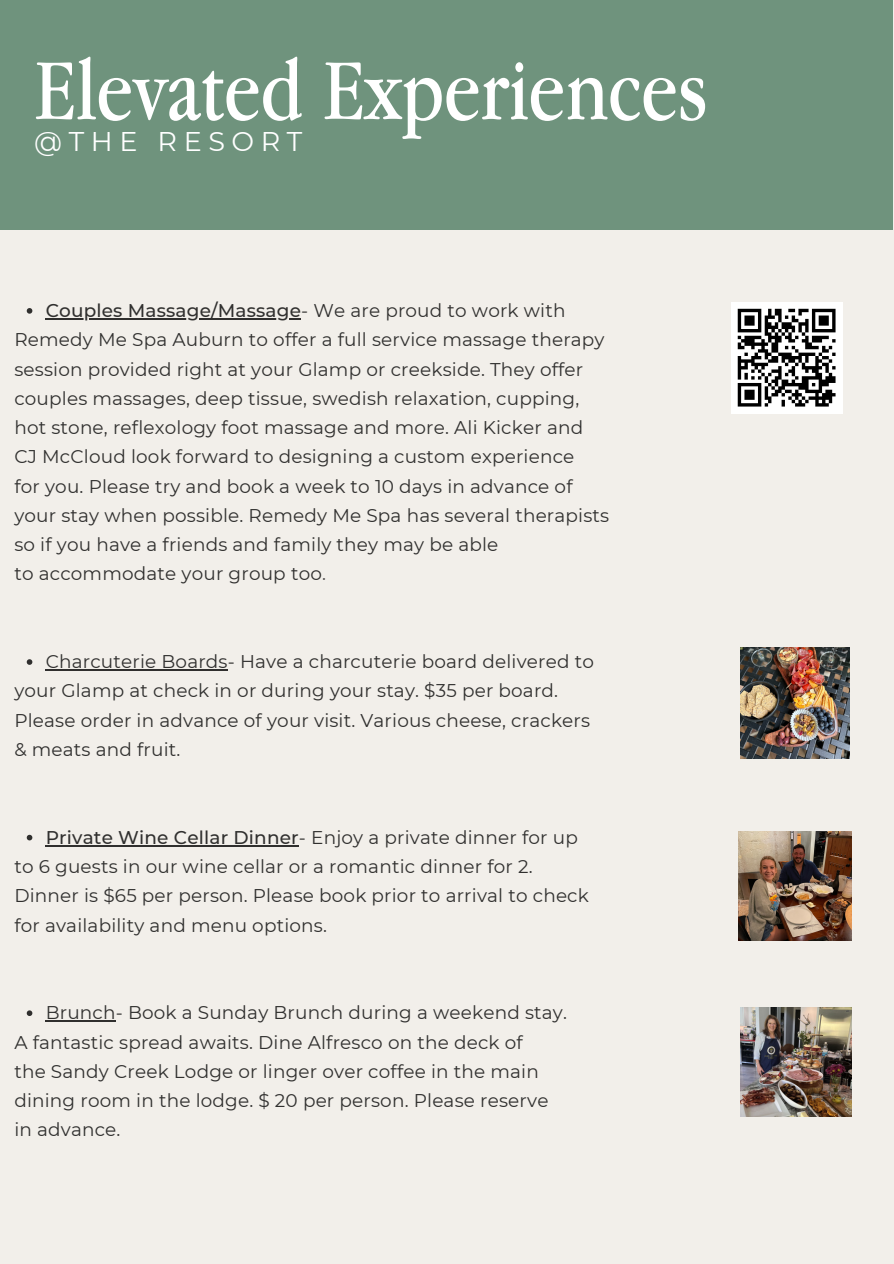
<style>
.page{position:relative;width:894px;height:1264px;background:#fff}
.page>*{position:absolute;margin:0;border:0;box-sizing:border-box;transform-origin:0 0}
.t1{font:90px "Apple Garamond";color:#fff}
.t2{font:27px "Montserrat";letter-spacing:.245em;color:#fff}
.t3{font:18.45px/29.2px "Montserrat";letter-spacing:.01em;color:#000}
.s1{font-weight:500}
.s2{color:#231f20}
</style>
<div class="page">
<div style="left:0;top:0;width:893px;height:1263px;background:#f2efea"></div>
<div style="left:0;top:0;width:892px;height:229px;background:#6f937d"></div>
<svg style="left:27px;top:308px;width:5px;height:6px"></svg>
<hr style="left:46px;top:318px;width:255px;height:1px;background:#000">
<svg style="left:27px;top:659px;width:5px;height:6px"></svg>
<hr style="left:46px;top:669px;width:182px;height:1px;background:#000">
<svg style="left:27px;top:834px;width:5px;height:6px"></svg>
<hr style="left:46px;top:845px;width:253px;height:1px;background:#000">
<svg style="left:27px;top:1010px;width:5px;height:6px"></svg>
<hr style="left:46px;top:1020px;width:70px;height:1px;background:#000">
<img style="left:738px;top:831px;width:113px;height:109px">
<img style="left:740px;top:1007px;width:110px;height:109px">
<div style="left:730px;top:302px;width:112px;height:111px;background:#fff"></div>
<svg style="left:737px;top:308px;width:99px;height:99px"></svg>
<img style="left:740px;top:648px;width:109px;height:110px">
<p class="t1" style="left:34px;top:37px;width:674px">Elevated Experiences</p>
<p class="t2" style="left:34px;top:125px;width:269px">@THE RESORT</p>
<p class="t3" style="left:14px;top:296px;width:596px;text-indent:31px"><span class="s1">Couples Massage/Massage</span>- We are proud to work with Remedy Me Spa Auburn to offer a full service massage therapy session provided right at your Glamp or creekside. They offer couples massages, deep tissue, swedish relaxation, cupping, hot stone, reflexology foot massage and more. Ali Kicker and CJ McCloud look forward to designing a custom experience<br>for you. Please try and book a week to 10 days in advance of your stay when possible. Remedy Me Spa has several therapists so if you have a friends and family they may be able<br>to accommodate your group too<span class="s2">.</span></p>
<p class="t3" style="left:14px;top:647px;width:581px;text-indent:31px">Charcuterie Boards- Have a charcuterie board delivered to your Glamp at check in or during your stay. $35 per board.<br>Please order in advance of your visit. Various cheese, crackers &amp; meats and fruit.</p>
<p class="t3" style="left:14px;top:822px;width:576px;text-indent:31px"><span class="s1">Private Wine Cellar Dinner</span>- Enjoy a private dinner for up to 6 guests in our wine cellar or a romantic dinner for 2.<br>Dinner is $65 per person. Please book prior to arrival to check for availability and menu options.</p>
<p class="t3" style="left:14px;top:998px;width:554px;text-indent:31px">Brunch- Book a Sunday Brunch during a weekend stay.<br>A fantastic spread awaits. Dine Alfresco on the deck of<br>the Sandy Creek Lodge or linger over coffee in the main dining room in the lodge. $ 20 per person. Please reserve in advance.</p>
</div>
